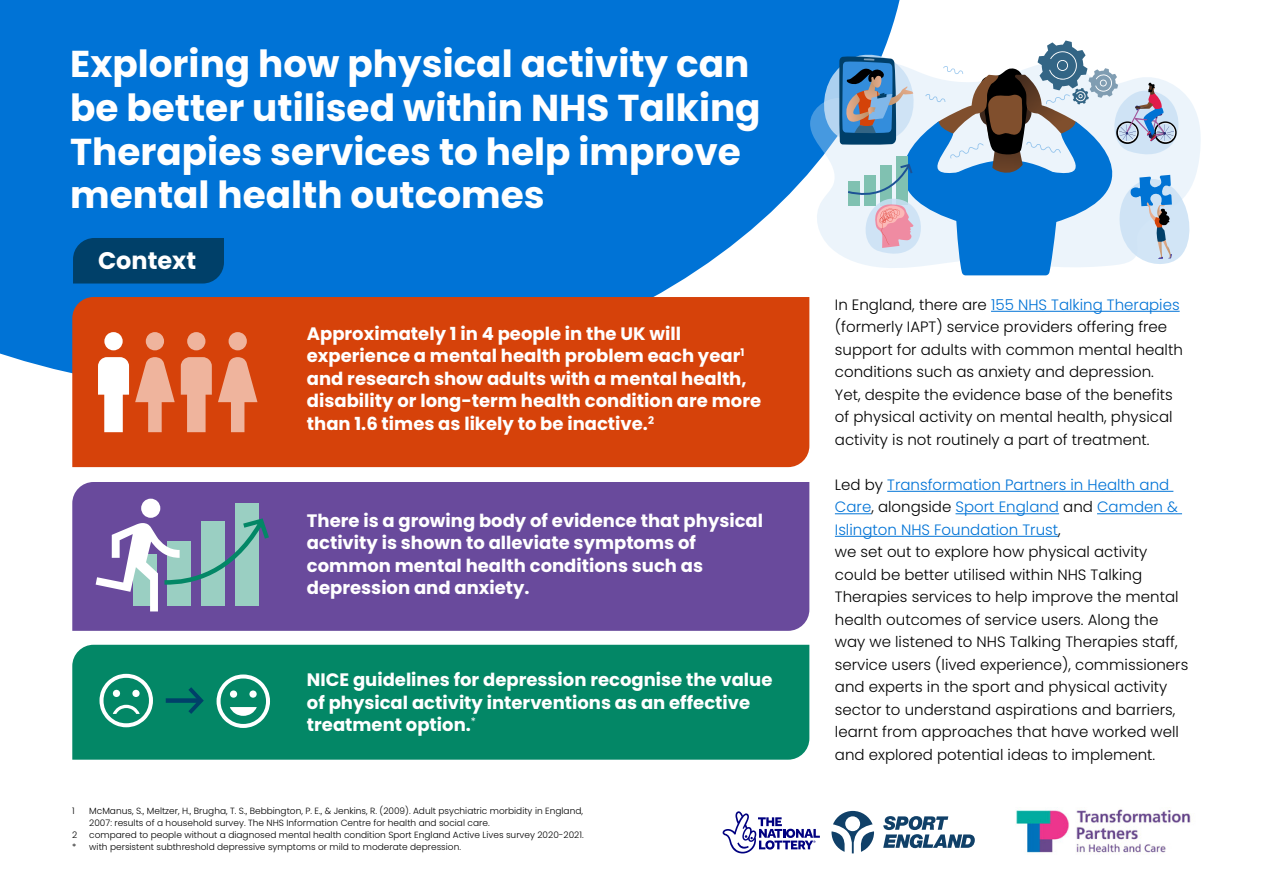
<style>
.page{position:relative;width:1263px;height:893px;background:#fff}
.page>*{position:absolute;margin:0;border:0;box-sizing:border-box;transform-origin:0 0}
.Level_1_-_Heading{font:700 37.35px/43.7px "Poppins Latin";color:#fff}
.Level_2_-_Heading{font:700 24px "Poppins Latin";color:#fff}
.Intro_text{font:700 18px/22.5px "Poppins Latin";color:#fff}
.Body_text{font:300 15px/22.5px "Poppins Latin";color:#000}
.abc_text_-_indented{font:300 9px/12px "Poppins Latin";color:#000}
.s1{color:#0073d6}
</style>
<div class="page">
<svg style="left:0;top:0;width:900px;height:394px;background:#157ed9"></svg>
<div style="left:72px;top:482px;width:737px;height:149px;background:#694a9c"></div>
<div style="left:72px;top:645px;width:737px;height:115px;background:#038766"></div>
<hr style="left:991px;top:311px;width:189px;height:1px;background:#0073d6">
<hr style="left:887px;top:491px;width:286px;height:1px;background:#0073d6">
<hr style="left:835px;top:513px;width:36px;height:1px;background:#0073d6">
<hr style="left:955px;top:513px;width:104px;height:1px;background:#0073d6">
<hr style="left:1097px;top:513px;width:85px;height:1px;background:#0073d6">
<hr style="left:835px;top:536px;width:223px;height:1px;background:#0073d6">
<div style="left:72px;top:297px;width:737px;height:170px;background:#d6420a"></div>
<div style="left:73px;top:238px;width:151px;height:46px;background:#004069"></div>
<img style="left:1016px;top:807px;width:175px;height:46px">
<svg style="left:146px;top:332px;width:18px;height:18px"></svg>
<svg style="left:135px;top:357px;width:40px;height:75px;background:#e37e58"></svg>
<svg style="left:104px;top:332px;width:19px;height:18px"></svg>
<svg style="left:98px;top:357px;width:31px;height:75px"></svg>
<svg style="left:229px;top:332px;width:18px;height:18px"></svg>
<svg style="left:218px;top:357px;width:39px;height:75px;background:#e3805a"></svg>
<svg style="left:187px;top:332px;width:18px;height:18px"></svg>
<svg style="left:181px;top:357px;width:31px;height:75px;background:#e99a7c"></svg>
<svg style="left:96px;top:499px;width:173px;height:112px;background:#888eb3"></svg>
<svg style="left:99px;top:674px;width:54px;height:53px"></svg>
<svg style="left:217px;top:674px;width:53px;height:54px"></svg>
<svg style="left:188px;top:687px;width:16px;height:27px"></svg>
<div style="left:166px;top:698px;width:32px;height:5px;background:#004069"></div>
<svg style="left:810px;top:62px;width:391px;height:206px"></svg>
<svg style="left:824px;top:41px;width:365px;height:234px"></svg>
<svg style="left:883px;top:816px;width:92px;height:32px"></svg>
<svg style="left:831px;top:811px;width:43px;height:42px"></svg>
<svg style="left:723px;top:811px;width:97px;height:42px"></svg>
<h2 class="Level_1_-_Heading" style="left:70px;top:42px;width:692px">Exploring how physical activity can be better utilised within NHS Talking Therapies services to help improve mental health outcomes</h2>
<h3 class="Level_2_-_Heading" style="left:98px;top:245px;width:100px">Context</h3>
<p class="Intro_text" style="left:307px;top:322px;width:456px">Approximately 1 in 4 people in the UK will experience a mental health problem each year<sup>1 </sup>and research show adults with a mental health, disability or long-term health condition are more than 1.6 times as likely to be inactive.<sup>2</sup></p>
<p class="Intro_text" style="left:307px;top:509px;width:458px">There is a growing body of evidence that physical activity is shown to alleviate symptoms of common mental health conditions such as depression and anxiety.</p>
<p class="Intro_text" style="left:307px;top:668px;width:467px">NICE guidelines for depression recognise the value of physical activity interventions as an effective treatment option.<sup>*</sup></p>
<p class="abc_text_-_indented" style="left:72px;top:805px;width:4px">1</p>
<p class="abc_text_-_indented" style="left:89px;top:805px;width:495px">McManus, S., Meltzer, H., Brugha, T. S., Bebbington, P. E., &amp; Jenkins, R. (2009). Adult psychiatric morbidity in England,<br>2007: results of a household survey. The NHS Information Centre for health and social care.</p>
<p class="abc_text_-_indented" style="left:72px;top:829px;width:7px">2</p>
<p class="abc_text_-_indented" style="left:89px;top:829px;width:496px">compared to people without a diagnosed mental health condition Sport England Active Lives survey 2020-2021.</p>
<p class="abc_text_-_indented" style="left:72px;top:841px;width:390px">* with persistent subthreshold depressive symptoms or mild to moderate depression.</p>
<p class="Body_text" style="left:835px;top:293px;width:349px">In England, there are <span class="s1">155 NHS Talking Therapies </span>(formerly IAPT) service providers offering free support for adults with common mental health conditions such as anxiety and depression.<br>Yet, despite the evidence base of the benefits of physical activity on mental health, physical activity is not routinely a part of treatment.</p>
<p class="Body_text" style="left:835px;top:473px;width:355px">Led by <span class="s1">Transformation Partners in Health and Care</span>, alongside <span class="s1">Sport England</span> and <span class="s1">Camden &amp; Islington NHS Foundation Trust</span>,<br>we set out to explore how physical activity could be better utilised within NHS Talking Therapies services to help improve the mental health outcomes of service users. Along the way we listened to NHS Talking Therapies staff, service users (lived experience), commissioners and experts in the sport and physical activity sector to understand aspirations and barriers, learnt from approaches that have worked well and explored potential ideas to implement.</p>
</div>
